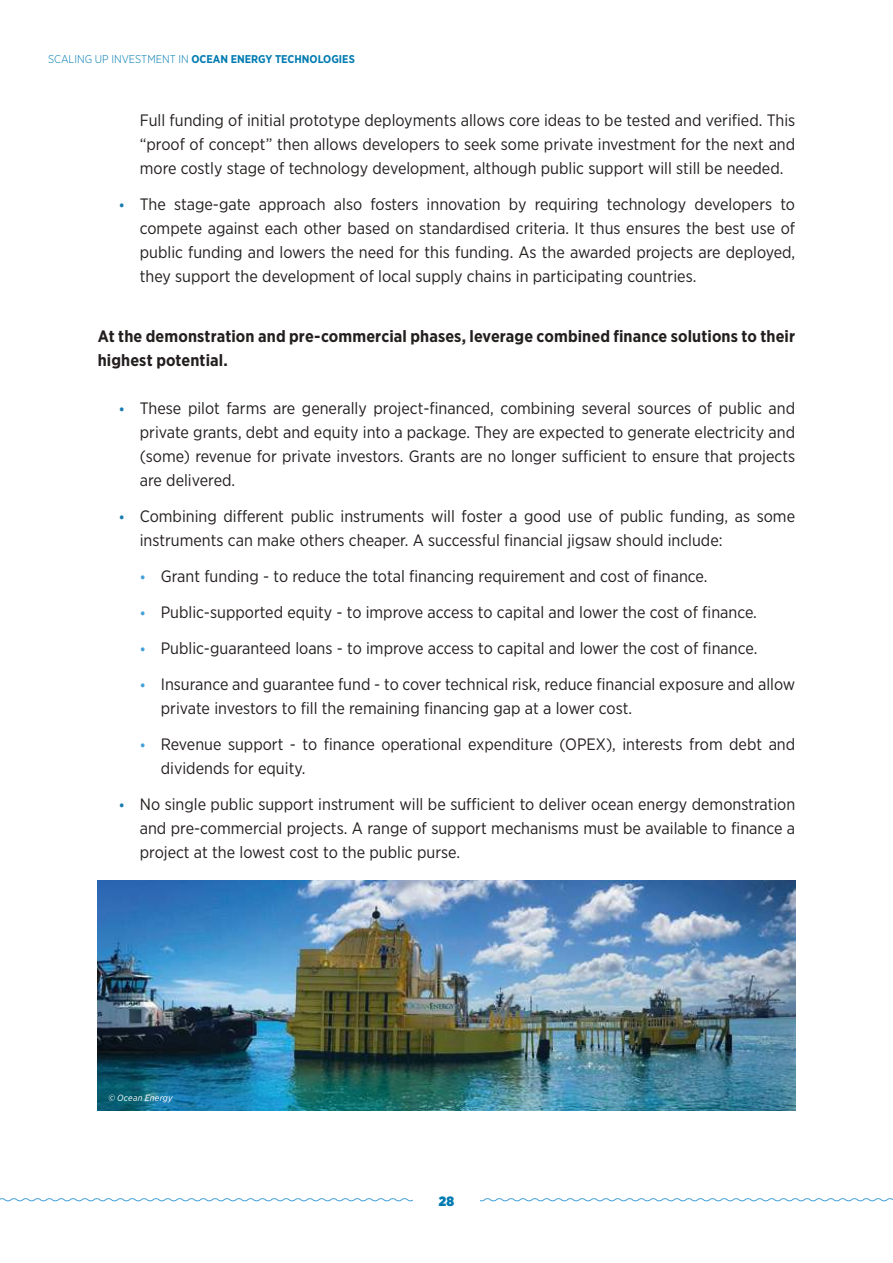
<style>
.page{position:relative;width:893px;height:1263px;background:#fff}
.page>*{position:absolute;margin:0;border:0;box-sizing:border-box;transform-origin:0 0}
.t1{font:16.5px/24px "Gotham Narrow";color:#241f1f;text-align:justify}
.t2{font:700 16.5px/24px "Gotham Narrow";letter-spacing:.005em;color:#241f1f}
.t3{font:900 13.5px "Gotham Narrow";color:#007bb1}
.t4{font:700 11.25px "Gotham Narrow";color:#007bb1}
.t5{font:italic 9px "Gotham Narrow";letter-spacing:.025em;color:#fff}
.s1{font-weight:300}
.s2{font-weight:700;font-size:13.2px;color:#177bb2}
.s3{font-weight:700;font-size:13.2px;color:#43a1d9}
</style>
<div class="page">
<svg style="left:0;top:1198px;width:893px;height:4px"></svg>
<div style="left:413px;top:1195px;width:67px;height:11px;background:#fff"></div>
<img style="left:98px;top:880px;width:697px;height:230px">
<p class="t4" style="left:48px;top:52px;width:308px"><span class="s1">SCALING UP INVESTMENT IN</span> OCEAN ENERGY TECHNOLOGIES</p>
<p class="t1" style="left:140px;top:108px;width:657px">Full funding of initial prototype deployments allows core ideas to be tested and verified. This “proof of concept” then allows developers to seek some private investment for the next and more costly stage of technology development, although public support will still be needed.</p>
<p class="t1" style="left:140px;top:192px;width:657px;text-indent:-21px"><span class="s2">•</span> The stage-gate approach also fosters innovation by requiring technology developers to compete against each other based on standardised criteria. It thus ensures the best use of public funding and lowers the need for this funding. As the awarded projects are deployed, they support the development of local supply chains in participating countries.</p>
<p class="t2" style="left:98px;top:324px;width:699px">At the demonstration and pre-commercial phases, leverage combined finance solutions to their highest potential.</p>
<p class="t1" style="left:140px;top:396px;width:657px;text-indent:-21px"><span class="s2">•</span> These pilot farms are generally project-financed, combining several sources of public and private grants, debt and equity into a package. They are expected to generate electricity and (some) revenue for private investors. Grants are no longer sufficient to ensure that projects are delivered.</p>
<p class="t1" style="left:140px;top:504px;width:657px;text-indent:-21px"><span class="s2">•</span> Combining different public instruments will foster a good use of public funding, as some instruments can make others cheaper. A successful financial jigsaw should include:</p>
<p class="t1" style="left:140px;top:564px;width:569px"><span class="s3">•</span> Grant funding - to reduce the total financing requirement and cost of finance.</p>
<p class="t1" style="left:140px;top:600px;width:619px"><span class="s3">•</span> Public-supported equity - to improve access to capital and lower the cost of finance.</p>
<p class="t1" style="left:140px;top:636px;width:619px"><span class="s3">•</span> Public-guaranteed loans - to improve access to capital and lower the cost of finance.</p>
<p class="t1" style="left:161px;top:672px;width:636px;text-indent:-21px"><span class="s3">•</span> Insurance and guarantee fund - to cover technical risk, reduce financial exposure and allow private investors to fill the remaining financing gap at a lower cost.</p>
<p class="t1" style="left:161px;top:732px;width:636px;text-indent:-21px"><span class="s3">•</span> Revenue support - to finance operational expenditure (OPEX), interests from debt and dividends for equity.</p>
<p class="t1" style="left:140px;top:792px;width:657px;text-indent:-21px"><span class="s2">•</span> No single public support instrument will be sufficient to deliver ocean energy demonstration and pre-commercial projects. A range of support mechanisms must be available to finance a project at the lowest cost to the public purse.</p>
<p class="t5" style="left:108px;top:1092px;width:66px">© Ocean Energy</p>
<p class="t3" style="left:439px;top:1192px;width:17px">28</p>
</div>
